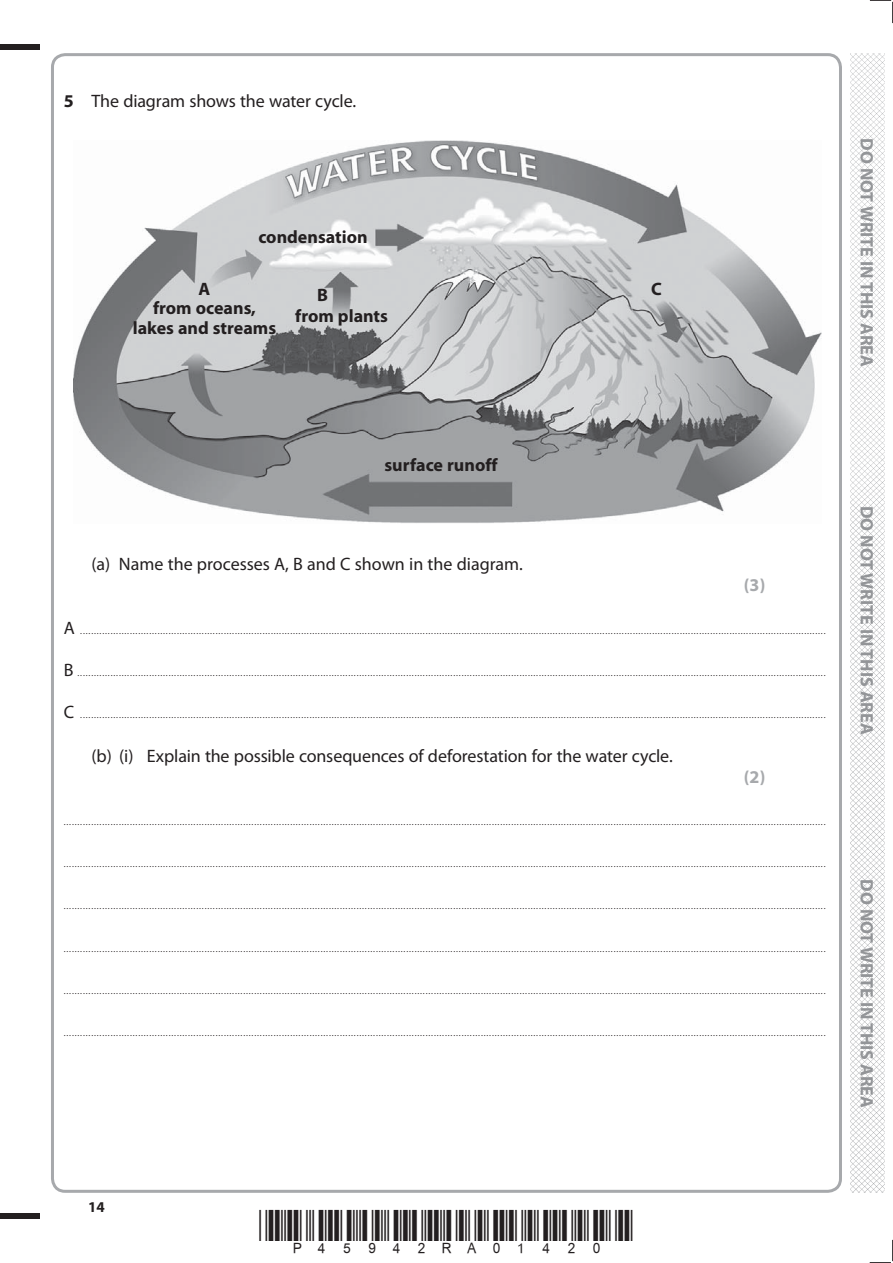
<style>
.page{position:relative;width:893px;height:1263px;background:#fff}
.page>*{position:absolute;margin:0;border:0;box-sizing:border-box;transform-origin:0 0}
.t1{font:18px "Myriad Pro";letter-spacing:-.005em;color:#231f20}
.t2{font:700 18px/19.5px "Myriad Pro";color:#231f20}
.t3{font:700 18px "Myriad Pro";color:#939598}
.t4{font:700 18px "Myriad Pro";color:#a7a9ac}
.t5{font:700 15px "Myriad Pro";color:#231f20}
.t6{font:9px "Myriad Pro";color:#231f20}
.s1{font-weight:700}
.s2{font-size:18px}
</style>
<div class="page">
<div style="left:0;top:44px;width:40px;height:5px;background:#231f20"></div>
<div style="left:0;top:1214px;width:40px;height:5px;background:#231f20"></div>
<svg style="left:870px;top:1240px;width:23px;height:23px"></svg>
<svg style="left:870px;top:0;width:23px;height:23px"></svg>
<img style="left:850px;top:53px;width:34px;height:1140px">
<img style="left:74px;top:140px;width:747px;height:383px">
<h1 class="t1" style="left:64px;top:94px;width:294px"><span class="s1">5</span> The diagram shows the water cycle.</h1>
<h1 class="t2" style="left:258px;top:228px;width:111px">condensation</h1>
<h1 class="t2" style="left:133px;top:280px;width:145px;text-align:center">A<br>from oceans, lakes and streams</h1>
<h1 class="t2" style="left:651px;top:280px;width:12px">C</h1>
<h1 class="t2" style="left:295px;top:286px;width:94px;line-height:21px;text-indent:22px">B<br>from plants</h1>
<h1 class="t3" style="left:873px;top:138px;width:230px;rotate:90deg">DO NOT WRITE IN THIS AREA</h1>
<h1 class="t2" style="left:384px;top:457px;width:115px">surface runoff</h1>
<h1 class="t1" style="left:91px;top:557px;width:433px">(a) Name the processes A, B and C shown in the diagram.</h1>
<h1 class="t4" style="left:744px;top:578px;width:23px">(3)</h1>
<p class="t6" style="left:64px;top:627px;width:763px"><span class="s2">A</span> ..............................................................................................................................................................................................................................................................................</p>
<p class="t6" style="left:64px;top:669px;width:763px"><span class="s2">B</span> ...............................................................................................................................................................................................................................................................................</p>
<p class="t6" style="left:64px;top:712px;width:763px"><span class="s2">C</span> ..............................................................................................................................................................................................................................................................................</p>
<h1 class="t1" style="left:91px;top:749px;width:583px">(b) (i) Explain the possible consequences of deforestation for the water cycle.</h1>
<h1 class="t4" style="left:744px;top:770px;width:23px">(2)</h1>
<p class="t6" style="left:64px;top:818px;width:763px">....................................................................................................................................................................................................................................................................................</p>
<p class="t6" style="left:64px;top:861px;width:763px">....................................................................................................................................................................................................................................................................................</p>
<p class="t6" style="left:64px;top:903px;width:763px">....................................................................................................................................................................................................................................................................................</p>
<p class="t6" style="left:64px;top:945px;width:763px">....................................................................................................................................................................................................................................................................................</p>
<p class="t6" style="left:64px;top:987px;width:763px">....................................................................................................................................................................................................................................................................................</p>
<p class="t6" style="left:64px;top:1030px;width:763px">....................................................................................................................................................................................................................................................................................</p>
<h1 class="t3" style="left:873px;top:506px;width:230px;rotate:90deg">DO NOT WRITE IN THIS AREA</h1>
<h1 class="t3" style="left:873px;top:879px;width:230px;rotate:90deg">DO NOT WRITE IN THIS AREA</h1>
<h2 class="t5" style="left:88px;top:1201px;width:18px">14</h2>
</div>
